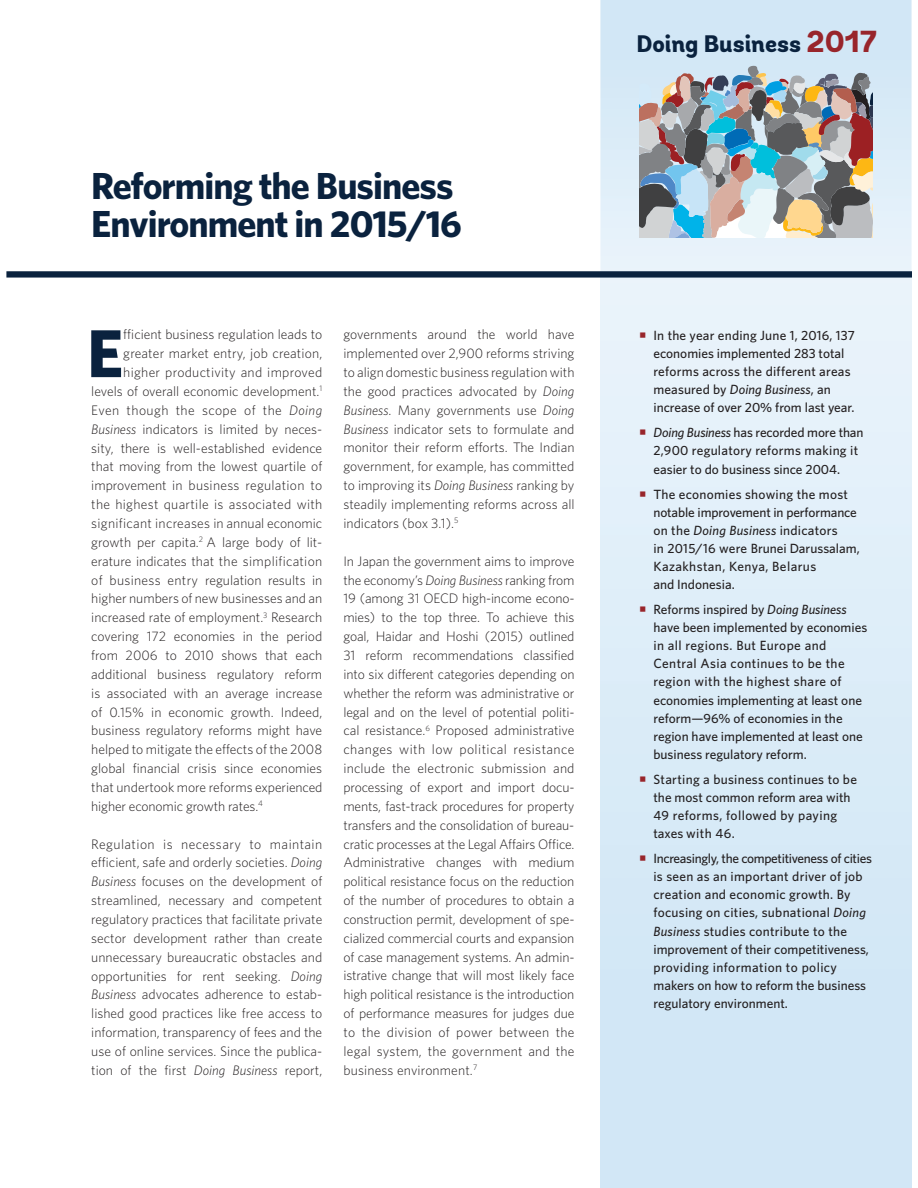
<style>
.page{position:relative;width:918px;height:1188px;background:#fff}
.page>*{position:absolute;margin:0;border:0;box-sizing:border-box;transform-origin:0 0}
.t1{font:700 67.8px "Whitney";color:#0a223e}
.t2{font:700 37.65px/37.7px "Whitney";letter-spacing:-.025em;color:#0a223e}
.t3{font:800 23.85px "Andes";color:#0a223e}
.t4{font:300 13.8px/18.9px "Whitney";color:#231f20;text-align:justify}
.t5{font:300 13.8px "Whitney";letter-spacing:.02em;color:#231f20}
.t6{font:300 13.8px "Whitney";letter-spacing:.03em;color:#231f20}
.t7{font:500 13.35px/18px "Whitney";color:#231f20}
.t8{font:500 13.35px/18px "Whitney";letter-spacing:.02em;color:#231f20}
.s1{font-style:italic}
.s2{font-size:30.3px;color:#98252b}
</style>
<div class="page">
<svg style="left:600px;top:0;width:312px;height:271px;background:#daebf7"></svg>
<div style="left:600px;top:278px;width:312px;height:910px;background:linear-gradient(to right,#dbecf8,#dbecf8)"></div>
<div style="left:6px;top:271px;width:906px;height:7px;background:#0a223e"></div>
<svg style="left:639px;top:66px;width:234px;height:171px;background:#9fa5a7"></svg>
<svg style="left:640px;top:332px;width:6px;height:6px"></svg>
<svg style="left:640px;top:430px;width:6px;height:5px"></svg>
<svg style="left:640px;top:491px;width:6px;height:5px"></svg>
<svg style="left:640px;top:607px;width:6px;height:5px"></svg>
<svg style="left:640px;top:776px;width:6px;height:6px"></svg>
<svg style="left:640px;top:856px;width:6px;height:5px"></svg>
<h2 class="t2" style="left:91px;top:170px;width:372px">Reforming the Business<br>Environment in 2015/16</h2>
<h1 class="t1" style="left:87px;top:327px;width:38px">E</h1>
<p class="t4" style="left:123px;top:326px;width:200px">fficient business regulation leads to</p>
<p class="t4" style="left:123px;top:345px;width:200px">greater market entry, job creation,</p>
<p class="t5" style="left:123px;top:367px;width:200px">higher productivity and improved</p>
<p class="t4" style="left:91px;top:383px;width:232px">levels of overall economic development.<sup>1</sup></p>
<p class="t6" style="left:91px;top:405px;width:233px">Even though the scope of the <span class="s1">Doing</span></p>
<p class="t4" style="left:91px;top:420px;width:233px"><span class="s1">Business</span> indicators is limited by neces-</p>
<p class="t4" style="left:91px;top:439px;width:233px">sity, there is well-established evidence</p>
<p class="t4" style="left:91px;top:458px;width:233px">that moving from the lowest quartile of</p>
<p class="t5" style="left:91px;top:480px;width:232px">improvement in business regulation to</p>
<p class="t5" style="left:91px;top:499px;width:232px">the highest quartile is associated with</p>
<p class="t5" style="left:91px;top:518px;width:233px">significant increases in annual economic</p>
<p class="t4" style="left:91px;top:534px;width:232px">growth per capita.<sup>2</sup> A large body of lit-</p>
<p class="t4" style="left:91px;top:552px;width:232px">erature indicates that the simplification</p>
<p class="t4" style="left:91px;top:571px;width:233px">of business entry regulation results in</p>
<p class="t4" style="left:91px;top:590px;width:233px">higher numbers of new businesses and an</p>
<p class="t4" style="left:91px;top:609px;width:232px">increased rate of employment.<sup>3</sup> Research</p>
<p class="t4" style="left:91px;top:628px;width:232px">covering 172 economies in the period</p>
<p class="t4" style="left:91px;top:647px;width:233px">from 2006 to 2010 shows that each</p>
<p class="t4" style="left:91px;top:666px;width:233px">additional business regulatory reform</p>
<p class="t4" style="left:91px;top:684px;width:233px">is associated with an average increase</p>
<p class="t4" style="left:91px;top:703px;width:233px">of 0.15% in economic growth. Indeed,</p>
<p class="t4" style="left:91px;top:722px;width:233px">business regulatory reforms might have</p>
<p class="t4" style="left:91px;top:741px;width:233px">helped to mitigate the effects of the 2008</p>
<p class="t4" style="left:91px;top:760px;width:232px">global financial crisis since economies</p>
<p class="t4" style="left:91px;top:779px;width:233px">that undertook more reforms experienced</p>
<p class="t4" style="left:91px;top:798px;width:173px">higher economic growth rates.<sup>4</sup></p>
<p class="t4" style="left:91px;top:835px;width:233px">Regulation is necessary to maintain efficient, safe and orderly societies. <span class="s1">Doing Business</span> focuses on the development of streamlined, necessary and competent regulatory practices that facilitate private sector development rather than create unnecessary bureaucratic obstacles and opportunities for rent seeking. <span class="s1">Doing Business</span> advocates adherence to estab&shy;lished good practices like free access to information, transparency of fees and the use of online services. Since the publica&shy;tion of the first <span class="s1">Doing Business</span> report,</p>
<p class="t4" style="left:344px;top:326px;width:233px">governments around the world have implemented over 2,900 reforms striving to align domestic business regulation with the good practices advocated by <span class="s1">Doing Business</span>. Many governments use <span class="s1">Doing Business</span> indicator sets to formulate and monitor their reform efforts. The Indian government, for example, has committed to improving its <span class="s1">Doing Business</span> ranking by steadily implementing reforms across all indicators (box 3.1).<sup>5</sup></p>
<p class="t4" style="left:343px;top:553px;width:233px">In Japan the government aims to improve the economy’s <span class="s1">Doing Business</span> ranking from 19 (among 31 OECD high-income econo&shy;mies) to the top three. To achieve this goal, Haidar and Hoshi (2015) outlined 31 reform recommendations classified into six different categories depending on whether the reform was administrative or legal and on the level of potential politi&shy;cal resistance.<sup>6</sup> Proposed administrative changes with low political resistance include the electronic submission and processing of export and import docu&shy;ments, fast-track procedures for property transfers and the consolidation of bureau&shy;cratic processes at the Legal Affairs Office.<br>Administrative changes with medium political resistance focus on the reduction of the number of procedures to obtain a construction permit, development of spe&shy;cialized commercial courts and expansion of case management systems. An admin&shy;istrative change that will most likely face high political resistance is the introduction of performance measures for judges due to the division of power between the legal system, the government and the business environment.<sup>7</sup></p>
<h3 class="t3" style="left:636px;top:35px;width:242px">Doing Business <span class="s2">2017</span></h3>
<p class="t7" style="left:653px;top:327px;width:203px">In the year ending June 1, 2016, 137 economies implemented 283 total reforms across the different areas measured by <span class="s1">Doing Business</span>, an increase of over 20% from last year.</p>
<p class="t7" style="left:653px;top:425px;width:212px"><span class="s1">Doing Business</span> has recorded more than<br>2,900 regulatory reforms making it easier to do business since 2004.</p>
<p class="t7" style="left:653px;top:486px;width:208px">The economies showing the most notable improvement in performance on the <span class="s1">Doing Business</span> indicators<br>in 2015/16 were Brunei Darussalam,<br>Kazakhstan, Kenya, Belarus<br>and Indonesia.</p>
<p class="t7" style="left:653px;top:602px;width:215px">Reforms inspired by <span class="s1">Doing Business </span>have been implemented by economies in all regions. But Europe and Central Asia continues to be the region with the highest share of economies implementing at least one reform—96% of economies in the region have implemented at least one business regulatory reform.</p>
<p class="t8" style="left:653px;top:771px;width:205px">Starting a business continues to be the most common reform area with<br>49 reforms, followed by paying taxes with 46.</p>
<p class="t7" style="left:653px;top:851px;width:220px">Increasingly, the competitiveness of cities is seen as an important driver of job creation and economic growth. By focusing on cities, subnational <span class="s1">Doing Business</span> studies contribute to the improvement of their competitiveness, providing information to policy makers on how to reform the business regulatory environment.</p>
</div>
